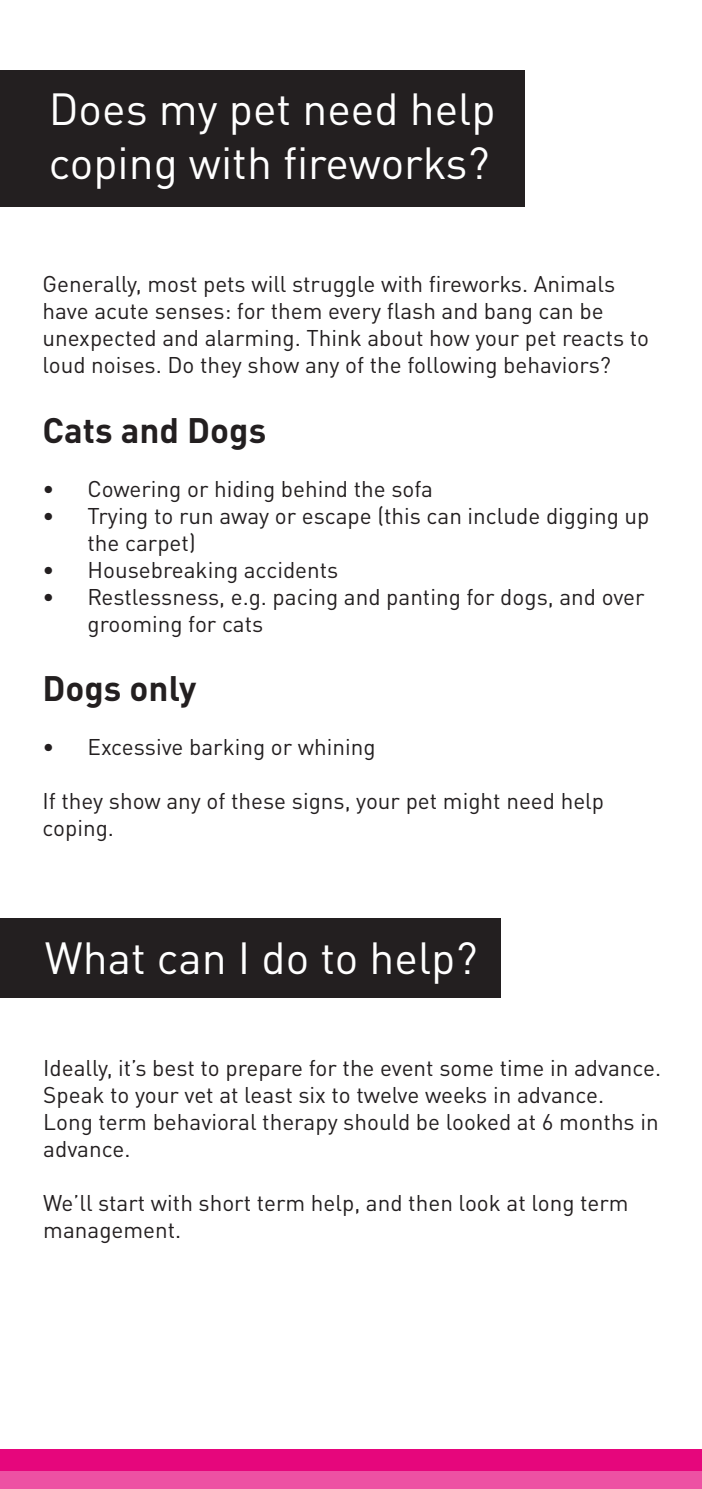
<style>
.page{position:relative;width:702px;height:1489px;background:#fff}
.page>*{position:absolute;margin:0;border:0;box-sizing:border-box;transform-origin:0 0}
.t1{font:44.5px/53.2px "DIN Pro";color:#fff}
.t2{font:700 35px "DIN Pro";color:#231f20}
.t3{font:22.5px/27px "DIN Pro";color:#231f20}
</style>
<div class="page">
<div style="left:0;top:1470px;width:702px;height:19px;background:#ed51a3"></div>
<div style="left:0;top:1449px;width:702px;height:21px;background:#e6067c"></div>
<div style="left:0;top:70px;width:525px;height:137px;background:#231f20"></div>
<div style="left:0;top:918px;width:501px;height:80px;background:#231f20"></div>
<p class="t1" style="left:49px;top:78px;width:448px">Does my pet need help coping with fireworks?</p>
<p class="t3" style="left:42px;top:269px;width:608px">Generally, most pets will struggle with fireworks. Animals have acute senses: for them every flash and bang can be unexpected and alarming. Think about how your pet reacts to loud noises. Do they show any of the following behaviors?</p>
<p class="t2" style="left:42px;top:401px;width:225px">Cats and Dogs</p>
<p class="t3" style="left:42px;top:473px;width:392px">• Cowering or hiding behind the sofa</p>
<p class="t3" style="left:88px;top:500px;width:563px;text-indent:-45px">• Trying to run away or escape (this can include digging up the carpet)</p>
<p class="t3" style="left:42px;top:554px;width:297px">• Housebreaking accidents</p>
<p class="t3" style="left:88px;top:581px;width:559px;text-indent:-45px">• Restlessness, e.g. pacing and panting for dogs, and over grooming for cats</p>
<p class="t2" style="left:42px;top:659px;width:155px">Dogs only</p>
<p class="t3" style="left:42px;top:731px;width:335px">• Excessive barking or whining</p>
<p class="t3" style="left:42px;top:785px;width:563px">If they show any of these signs, your pet might need help coping.</p>
<p class="t1" style="left:45px;top:926px;width:434px">What can I do to help?</p>
<p class="t3" style="left:43px;top:1052px;width:620px">Ideally, it’s best to prepare for the event some time in advance.<br>Speak to your vet at least six to twelve weeks in advance.<br>Long term behavioral therapy should be looked at 6 months in advance.</p>
<p class="t3" style="left:43px;top:1187px;width:587px">We’ll start with short term help, and then look at long term management.</p>
</div>
